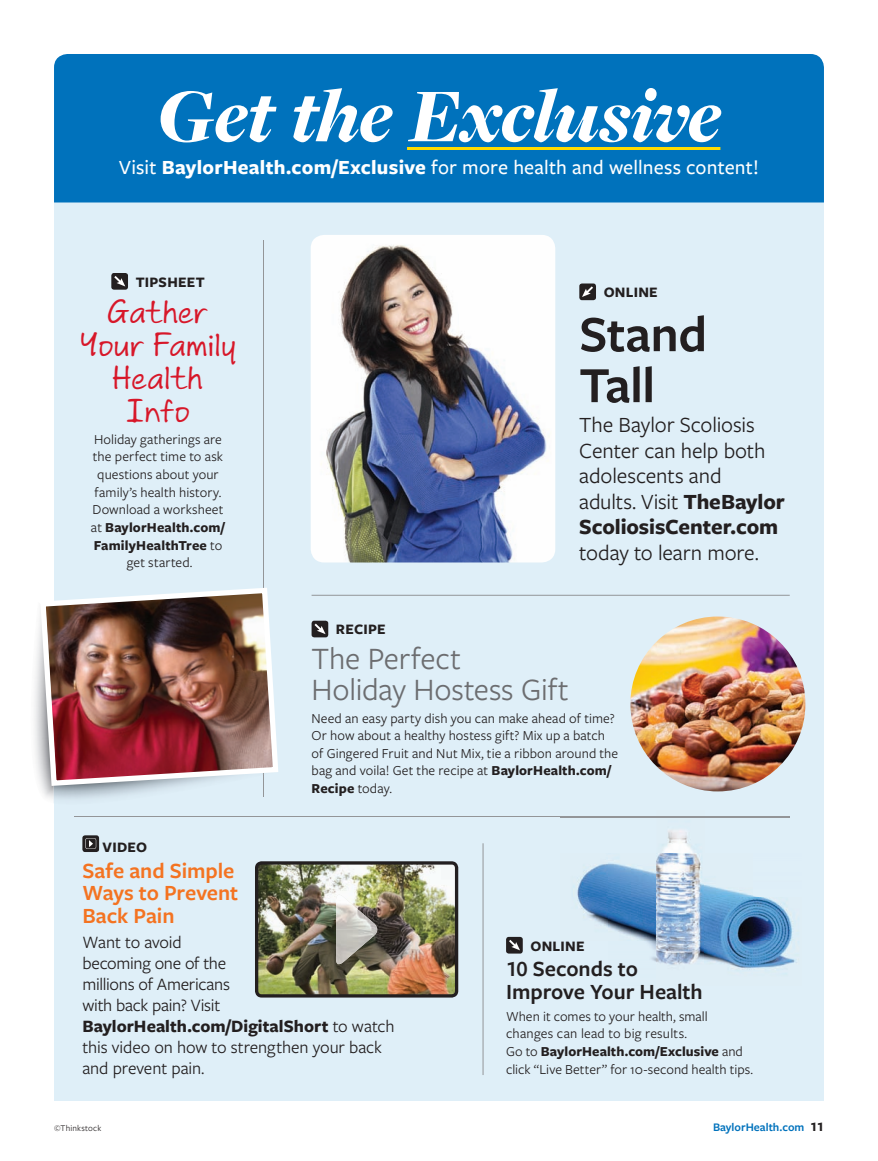
<style>
.page{position:relative;width:878px;height:1161px;background:#fff}
.page>*{position:absolute;margin:0;border:0;box-sizing:border-box;transform-origin:0 0}
.t1{font:italic 900 78.75px "Freight Disp Pro";letter-spacing:-.005em;color:#fff}
.t2{font:600 52.5px/51px "Freight Sans Pro";letter-spacing:-.01em;color:#231f20}
.t3{font:32.25px/31.5px "Freight Sans Pro";letter-spacing:-.005em;color:#6c6d70}
.t4{font:31.5px/33px "Andrea's Hand Upright";letter-spacing:-.005em;color:#d71729;text-align:center}
.t5{font:22.5px/25.5px "Freight Sans Pro";letter-spacing:-.005em;color:#231f20}
.t6{font:600 22.5px/22.5px "Freight Sans Pro";letter-spacing:-.005em;color:#f47321}
.t7{font:600 22.5px/22.5px "Freight Sans Pro";letter-spacing:-.005em;color:#231f20}
.t8{font:500 20.85px "Freight Sans Pro";letter-spacing:.01em;color:#fff}
.t9{font:18px/21px "Freight Sans Pro";letter-spacing:-.01em;color:#231f20}
.t10{font:700 15px "Freight Sans Pro";letter-spacing:.015em;color:#231f20}
.t11{font:14.25px/17.7px "Freight Sans Pro";letter-spacing:.005em;color:#231f20}
.t12{font:600 12px "Freight Sans Pro";color:#0072bc}
.t13{font:9px "Freight Sans Pro";letter-spacing:.02em;color:#231f20}
.s1{font-weight:700}
.s2{font-weight:700;font-size:13.5px;color:#231f20}
</style>
<div class="page">
<div style="left:54px;top:78px;width:769px;height:1023px;background:#dfeff8"></div>
<div style="left:54px;top:54px;width:770px;height:148px;background:#0072bc"></div>
<hr style="left:407px;top:147px;width:313px;height:3px;background:#ffdc01">
<hr style="left:482px;top:843px;width:1px;height:232px;background:#939598">
<hr style="left:263px;top:240px;width:1px;height:556px;background:#939598">
<hr style="left:74px;top:816px;width:715px;height:1px;background:#939598">
<hr style="left:311px;top:595px;width:478px;height:1px;background:#939598">
<img style="left:38px;top:588px;width:240px;height:201px">
<img style="left:630px;top:616px;width:175px;height:175px;border-radius:87px">
<img style="left:255px;top:861px;width:203px;height:137px">
<img style="left:336px;top:895px;width:41px;height:69px">
<img style="left:560px;top:816px;width:239px;height:154px">
<img style="left:560px;top:816px;width:229px;height:1px">
<div style="left:82px;top:835px;width:17px;height:17px;background:#231f20;border-radius:3px"></div>
<svg style="left:85px;top:838px;width:11px;height:11px"></svg>
<div style="left:311px;top:621px;width:17px;height:16px;background:#231f20;border-radius:3px"></div>
<svg style="left:314px;top:624px;width:11px;height:10px"></svg>
<div style="left:111px;top:273px;width:17px;height:17px;background:#231f20;border-radius:3px"></div>
<svg style="left:114px;top:276px;width:11px;height:11px"></svg>
<div style="left:506px;top:937px;width:16px;height:17px;background:#231f20;border-radius:3px"></div>
<svg style="left:509px;top:940px;width:11px;height:10px"></svg>
<div style="left:579px;top:284px;width:17px;height:16px;background:#231f20;border-radius:3px"></div>
<svg style="left:582px;top:286px;width:11px;height:11px"></svg>
<img style="left:311px;top:235px;width:244px;height:327px">
<p class="t1" style="left:157px;top:63px;width:566px">Get the Exclusive</p>
<p class="t8" style="left:119px;top:154px;width:641px">Visit <span class="s1">BaylorHealth.com/Exclusive</span> for more health and wellness content!</p>
<p class="t10" style="left:136px;top:271px;width:71px">TIPSHEET</p>
<p class="t4" style="left:80px;top:296px;width:158px">Gather<br>Your Family<br>Health<br>Info</p>
<p class="t11" style="left:91px;top:430px;width:135px;text-align:center">Holiday gatherings are the perfect time to ask questions about your family’s health history.<br>Download a worksheet at <span class="s1">BaylorHealth.com/<br>FamilyHealthTree</span> to get started.</p>
<p class="t10" style="left:603px;top:282px;width:56px">ONLINE</p>
<p class="t2" style="left:579px;top:307px;width:129px">Stand<br>Tall</p>
<p class="t5" style="left:579px;top:411px;width:207px">The Baylor Scoliosis<br>Center can help both adolescents and<br>adults. Visit <span class="s1">TheBaylor<br>ScoliosisCenter.com </span>today to learn more.</p>
<p class="t10" style="left:336px;top:619px;width:51px">RECIPE</p>
<p class="t3" style="left:311px;top:641px;width:259px">The Perfect<br>Holiday Hostess Gift</p>
<p class="t11" style="left:311px;top:708px;width:308px">Need an easy party dish you can make ahead of time?<br>Or how about a healthy hostess gift? Mix up a batch of Gingered Fruit and Nut Mix, tie a ribbon around the bag and voila! Get the recipe at <span class="s1">BaylorHealth.com/ Recipe</span> today.</p>
<p class="t10" style="left:103px;top:837px;width:46px">VIDEO</p>
<p class="t6" style="left:82px;top:858px;width:157px">Safe and Simple<br>Ways to Prevent<br>Back Pain</p>
<p class="t9" style="left:82px;top:931px;width:313px">Want to avoid<br>becoming one of the<br>millions of Americans<br>with back pain? Visit<br><span class="s1">BaylorHealth.com/DigitalShort</span> to watch this video on how to strengthen your back and prevent pain.</p>
<p class="t10" style="left:530px;top:935px;width:56px">ONLINE</p>
<p class="t7" style="left:506px;top:957px;width:198px">10 Seconds to<br>Improve Your Health</p>
<p class="t11" style="left:506px;top:1007px;width:248px">When it comes to your health, small changes can lead to big results.<br>Go to <span class="s1">BaylorHealth.com/Exclusive</span> and click “Live Better” for 10-second health tips.</p>
<p class="t13" style="left:54px;top:1122px;width:49px">©Thinkstock</p>
<p class="t12" style="left:713px;top:1119px;width:112px">BaylorHealth.com <span class="s2">11</span></p>
</div>
